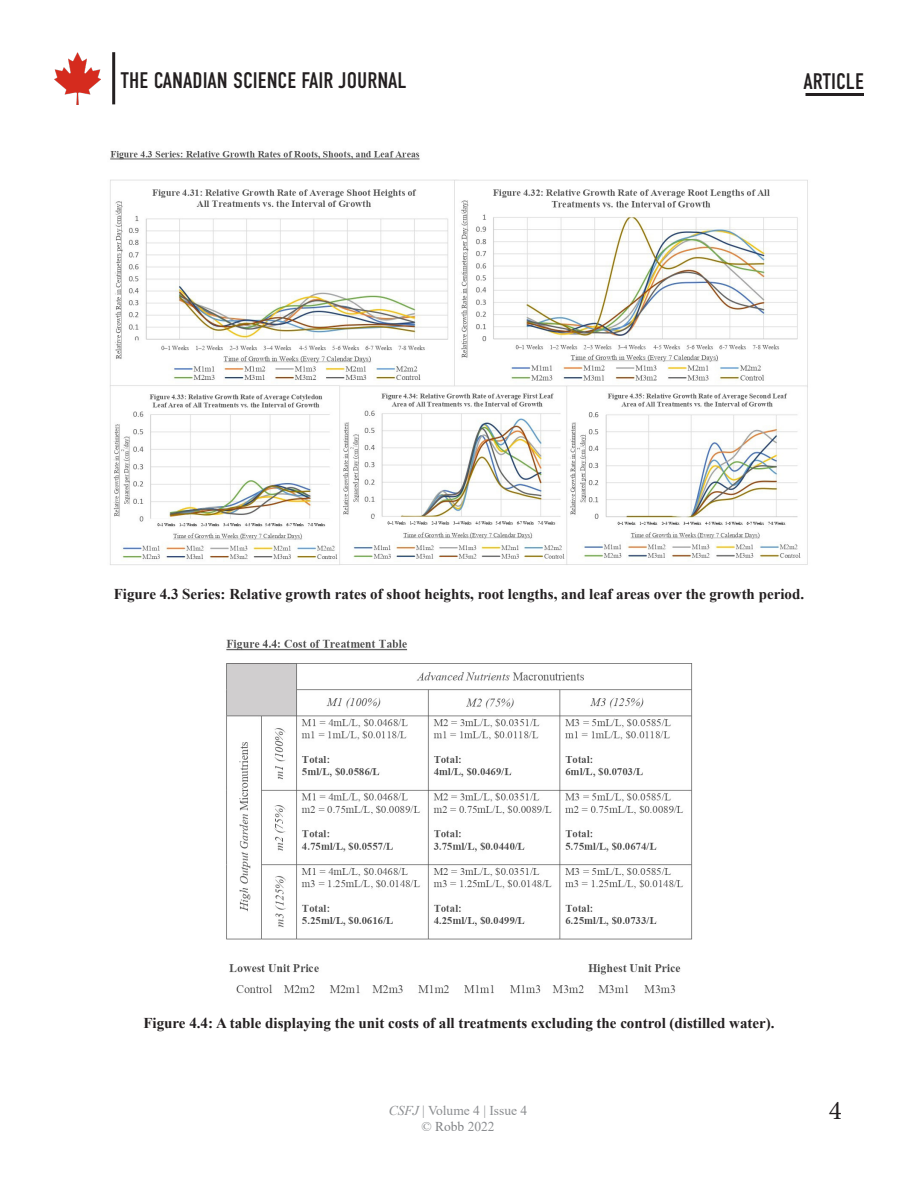
<style>
.page{position:relative;width:918px;height:1188px;background:#fff}
.page>*{position:absolute;margin:0;border:0;box-sizing:border-box;transform-origin:0 0}
.t1{font:27px "Minion Pro";color:#231f20}
.t2{font:22.5px "DIN Condensed";color:#231f20}
.Captions{font:700 15px "Times New Roman";color:#231f20}
.t3{font:13.5px/16.2px "Times New Roman";color:#8b8d90;text-align:center}
.s1{font-style:italic}
.s2{color:#828487}
</style>
<div class="page">
<img style="left:54px;top:52px;width:47px;height:52px">
<hr style="left:112px;top:52px;width:3px;height:52px;background:#231f20">
<hr style="left:806px;top:93px;width:58px;height:3px;background:#231f20">
<img style="left:110px;top:151px;width:698px;height:414px">
<img style="left:226px;top:639px;width:467px;height:355px">
<h2 class="t2" style="left:121px;top:68px;width:288px">THE CANADIAN SCIENCE FAIR JOURNAL</h2>
<h2 class="t2" style="left:803px;top:69px;width:62px">ARTICLE</h2>
<p class="Captions" style="left:114px;top:583px;width:692px">Figure 4.3 Series: Relative growth rates of shoot heights, root lengths, and leaf areas over the growth period.</p>
<p class="Captions" style="left:143px;top:1012px;width:633px">Figure 4.4: A table displaying the unit costs of all treatments excluding the control (distilled water).</p>
<p class="t3" style="left:389px;top:1102px;width:140px"><span class="s1">CSFJ</span> | Volume 4 | Issue 4 © <span class="s2">Robb</span> 2022</p>
<h1 class="t1" style="left:829px;top:1092px;width:14px">4</h1>
</div>
